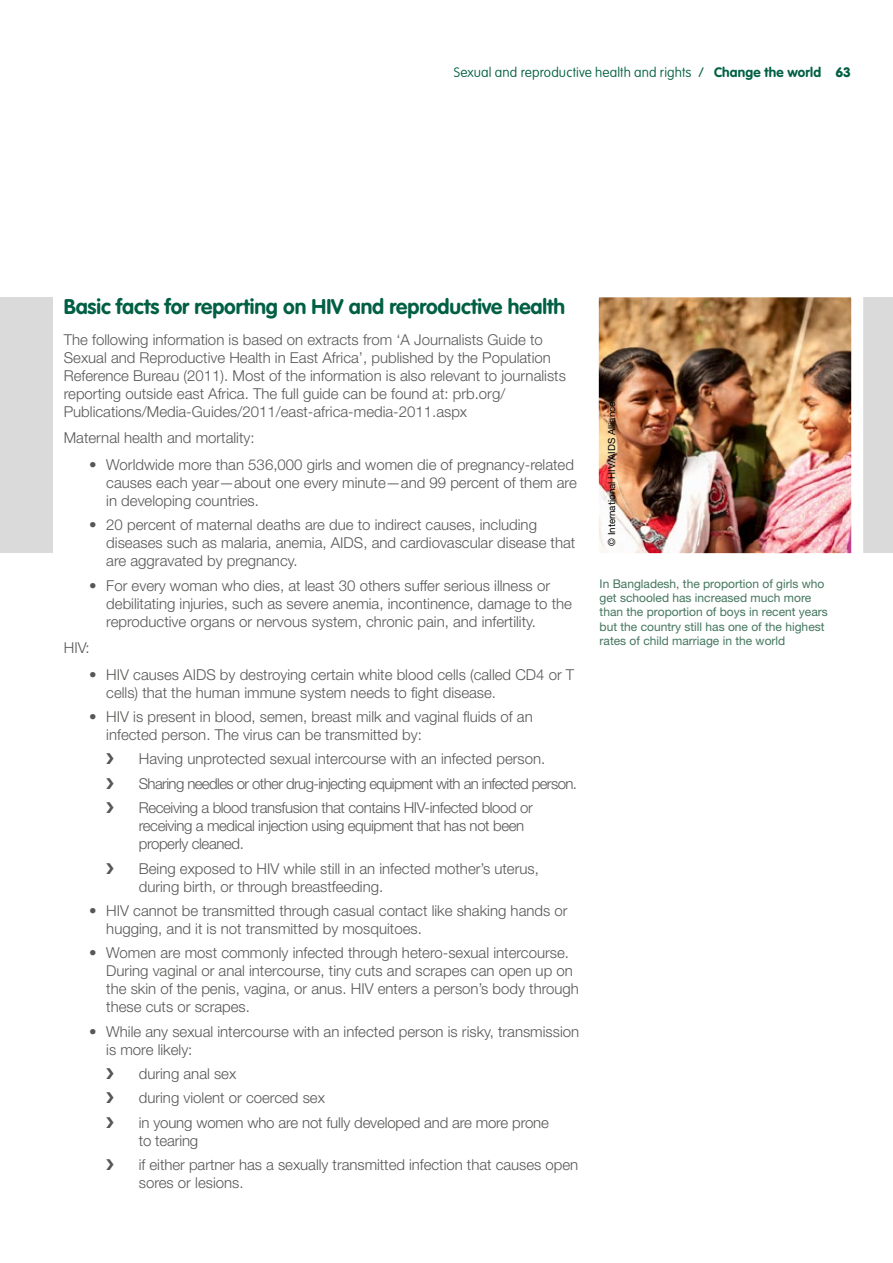
<style>
.page{position:relative;width:893px;height:1263px;background:#fff}
.page>*{position:absolute;margin:0;border:0;box-sizing:border-box;transform-origin:0 0}
.t1{font:700 21px "VAG Rounded";letter-spacing:-.005em;color:#015f43}
.t2{font:300 15px/18px "Helvetica Neue LT Pro";color:#575756}
.t3{font:300 15px/24.3px "Helvetica Neue LT Pro";letter-spacing:-.025em;color:#575756}
.t4{font:100 13.5px "VAG Rounded";letter-spacing:.01em;color:#015f43}
.t5{font:12px/14.4px "Helvetica Neue LT Pro";color:#44765e}
.t6{font:9.75px "Helvetica Neue LT Pro";color:#000}
.s1{font-weight:300}
.s2{font-weight:700}
.s3{font-weight:900}
</style>
<div class="page">
<div style="left:0;top:298px;width:53px;height:255px;background:#dadada"></div>
<div style="left:592px;top:298px;width:301px;height:255px;background:#dadada"></div>
<img style="left:600px;top:298px;width:250px;height:254px">
<div style="left:587px;top:285px;width:276px;height:280px;border:12px solid #fff"></div>
<p class="t4" style="left:454px;top:64px;width:398px">Sexual and reproductive health and rights <span class="s1">/</span> <span class="s2">Change the world</span> <span class="s3">63</span></p>
<h1 class="t1" style="left:64px;top:294px;width:503px">Basic facts for reporting on HIV and reproductive health</h1>
<p class="t2" style="left:64px;top:330px;width:504px">The following information is based on extracts from ‘A Journalists Guide to Sexual and Reproductive Health in East Africa’, published by the Population Reference Bureau (2011). Most of the information is also relevant to journalists reporting outside east Africa. The full guide can be found at: prb.org/ Publications/Media-Guides/2011/east-africa-media-2011.aspx</p>
<p class="t2" style="left:64px;top:429px;width:192px">Maternal health and mortality:</p>
<p class="t2" style="left:106px;top:455px;width:472px;text-indent:-17px">• Worldwide more than 536,000 girls and women die of pregnancy-related causes each year—about one every minute—and 99 percent of them are in developing countries.</p>
<p class="t2" style="left:106px;top:516px;width:471px;text-indent:-17px">• 20 percent of maternal deaths are due to indirect causes, including diseases such as malaria, anemia, AIDS, and cardiovascular disease that are aggravated by pregnancy.</p>
<p class="t2" style="left:106px;top:576px;width:467px;text-indent:-17px">• For every woman who dies, at least 30 others suffer serious illness or debilitating injuries, such as severe anemia, incontinence, damage to the reproductive organs or nervous system, chronic pain, and infertility.</p>
<p class="t2" style="left:64px;top:638px;width:27px">HIV:</p>
<p class="t2" style="left:106px;top:665px;width:469px;text-indent:-17px">• HIV causes AIDS by destroying certain white blood cells (called CD4 or T cells) that the human immune system needs to fight disease.</p>
<p class="t2" style="left:106px;top:707px;width:428px;text-indent:-17px">• HIV is present in blood, semen, breast milk and vaginal fluids of an infected person. The virus can be transmitted by:</p>
<p class="t3" style="left:139px;top:747px;width:440px">Having unprotected sexual intercourse with an infected person.<br>Sharing needles or other drug-injecting equipment with an infected person.<br>Receiving a blood transfusion that contains HIV-infected blood or</p>
<p class="t3" style="left:139px;top:816px;width:387px;line-height:18px">receiving a medical injection using equipment that has not been properly cleaned.</p>
<p class="t2" style="left:139px;top:859px;width:402px">Being exposed to HIV while still in an infected mother’s uterus, during birth, or through breastfeeding.</p>
<p class="t2" style="left:106px;top:901px;width:463px;text-indent:-17px">• HIV cannot be transmitted through casual contact like shaking hands or hugging, and it is not transmitted by mosquitoes.</p>
<p class="t2" style="left:106px;top:944px;width:474px;text-indent:-17px">• Women are most commonly infected through hetero-sexual intercourse.<br>During vaginal or anal intercourse, tiny cuts and scrapes can open up on the skin of the penis, vagina, or anus. HIV enters a person’s body through these cuts or scrapes.</p>
<p class="t2" style="left:106px;top:1022px;width:474px;text-indent:-17px">• While any sexual intercourse with an infected person is risky, transmission is more likely:</p>
<p class="t2" style="left:139px;top:1061px;width:412px;line-height:24.3px">during anal sex<br>during violent or coerced sex<br>in young women who are not fully developed and are more prone</p>
<p class="t2" style="left:139px;top:1128px;width:441px;line-height:24.3px">to tearing<br>if either partner has a sexually transmitted infection that causes open</p>
<p class="t2" style="left:139px;top:1173px;width:106px">sores or lesions.</p>
<p class="t6" style="left:606px;top:546px;width:146px;rotate:-90deg">© International HIV/AIDS Alliance</p>
<p class="t5" style="left:600px;top:576px;width:230px">In Bangladesh, the proportion of girls who get schooled has increased much more than the proportion of boys in recent years but the country still has one of the highest rates of child marriage in the world</p>
</div>
